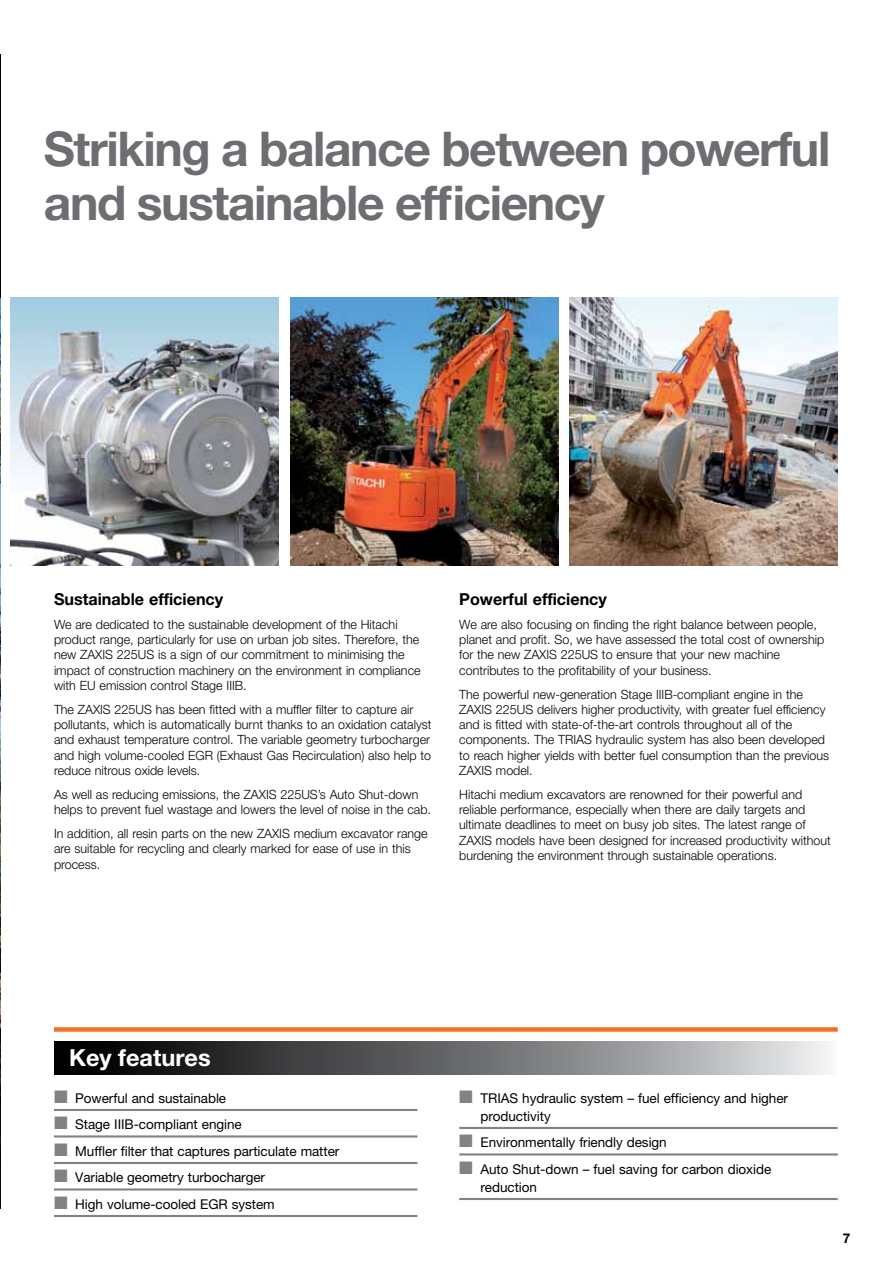
<style>
.page{position:relative;width:893px;height:1263px;background:#fff}
.page>*{position:absolute;margin:0;border:0;box-sizing:border-box;transform-origin:0 0}
.t1{font:700 48px/54.4px "Helvetica Neue LT Pro";letter-spacing:-.03em;color:#6d6e71}
.t2{font:700 23.55px "Helvetica Neue LT Pro";color:#fff}
.t3{font:700 16.5px "Helvetica Neue LT Pro";color:#000}
.t4{font:13.5px/18px "Helvetica Neue LT Pro";letter-spacing:-.005em;color:#000}
.t5{font:700 13.5px "Helvetica Neue LT Pro";color:#000}
.t6{font:300 12.75px/15.3px "Helvetica Neue LT Pro";color:#000}
.s1{color:#808285}
</style>
<div class="page">
<div style="left:54px;top:1027px;width:784px;height:5px;background:#f36f21"></div>
<img style="left:0;top:298px;width:1px;height:911px">
<img style="left:11px;top:298px;width:267px;height:268px">
<img style="left:570px;top:298px;width:268px;height:268px">
<img style="left:290px;top:298px;width:268px;height:268px">
<svg style="left:54px;top:1041px;width:775px;height:34px;background:#68696b"></svg>
<hr style="left:0;top:54px;width:1px;height:244px;background:#000">
<hr style="left:54px;top:1109px;width:363px;height:2px;background:#808285">
<hr style="left:54px;top:1135px;width:363px;height:2px;background:#808285">
<hr style="left:54px;top:1162px;width:363px;height:2px;background:#808285">
<hr style="left:54px;top:1188px;width:363px;height:2px;background:#808285">
<hr style="left:54px;top:1215px;width:363px;height:2px;background:#808285">
<hr style="left:459px;top:1127px;width:379px;height:2px;background:#808285">
<hr style="left:459px;top:1153px;width:379px;height:2px;background:#808285">
<hr style="left:459px;top:1198px;width:379px;height:2px;background:#808285">
<h1 class="t1" style="left:44px;top:120px;width:788px">Striking a balance between powerful and sustainable efficiency</h1>
<p class="t3" style="left:54px;top:589px;width:171px">Sustainable efficiency</p>
<p class="t6" style="left:54px;top:616px;width:368px">We are dedicated to the sustainable development of the Hitachi product range, particularly for use on urban job sites. Therefore, the new ZAXIS 225US is a sign of our commitment to minimising the impact of construction machinery on the environment in compliance with EU emission control Stage IIIB.</p>
<p class="t6" style="left:54px;top:701px;width:379px">The ZAXIS 225US has been fitted with a muffler filter to capture air pollutants, which is automatically burnt thanks to an oxidation catalyst and exhaust temperature control. The variable geometry turbocharger and high volume-cooled EGR (Exhaust Gas Recirculation) also help to reduce nitrous oxide levels.</p>
<p class="t6" style="left:54px;top:786px;width:378px">As well as reducing emissions, the ZAXIS 225US’s Auto Shut-down helps to prevent fuel wastage and lowers the level of noise in the cab.</p>
<p class="t6" style="left:54px;top:825px;width:375px">In addition, all resin parts on the new ZAXIS medium excavator range are suitable for recycling and clearly marked for ease of use in this process.</p>
<p class="t3" style="left:459px;top:589px;width:149px">Powerful efficiency</p>
<p class="t6" style="left:459px;top:616px;width:366px">We are also focusing on finding the right balance between people, planet and profit. So, we have assessed the total cost of ownership for the new ZAXIS 225US to ensure that your new machine contributes to the profitability of your business.</p>
<p class="t6" style="left:459px;top:686px;width:371px">The powerful new-generation Stage IIIB-compliant engine in the ZAXIS 225US delivers higher productivity, with greater fuel efficiency and is fitted with state-of-the-art controls throughout all of the components. The TRIAS hydraulic system has also been developed to reach higher yields with better fuel consumption than the previous ZAXIS model.</p>
<p class="t6" style="left:459px;top:786px;width:373px">Hitachi medium excavators are renowned for their powerful and reliable performance, especially when there are daily targets and ultimate deadlines to meet on busy job sites. The latest range of ZAXIS models have been designed for increased productivity without burdening the environment through sustainable operations.</p>
<h2 class="t2" style="left:69px;top:1043px;width:143px">Key features</h2>
<p class="t4" style="left:54px;top:1088px;width:174px"><span class="s1">■</span> Powerful and sustainable</p>
<p class="t4" style="left:54px;top:1115px;width:189px"><span class="s1">■</span> Stage IIIB-compliant engine</p>
<p class="t4" style="left:54px;top:1141px;width:287px"><span class="s1">■</span> Muffler filter that captures particulate matter</p>
<p class="t4" style="left:54px;top:1168px;width:213px"><span class="s1">■</span> Variable geometry turbocharger</p>
<p class="t4" style="left:54px;top:1194px;width:222px"><span class="s1">■</span> High volume-cooled EGR system</p>
<p class="t4" style="left:480px;top:1088px;width:309px;text-indent:-21px"><span class="s1">■</span> TRIAS hydraulic system – fuel efficiency and higher productivity</p>
<p class="t4" style="left:459px;top:1133px;width:209px"><span class="s1">■</span> Environmentally friendly design</p>
<p class="t4" style="left:480px;top:1159px;width:292px;text-indent:-21px"><span class="s1">■</span> Auto Shut-down – fuel saving for carbon dioxide reduction</p>
<p class="t5" style="left:843px;top:1230px;width:9px">7</p>
</div>
